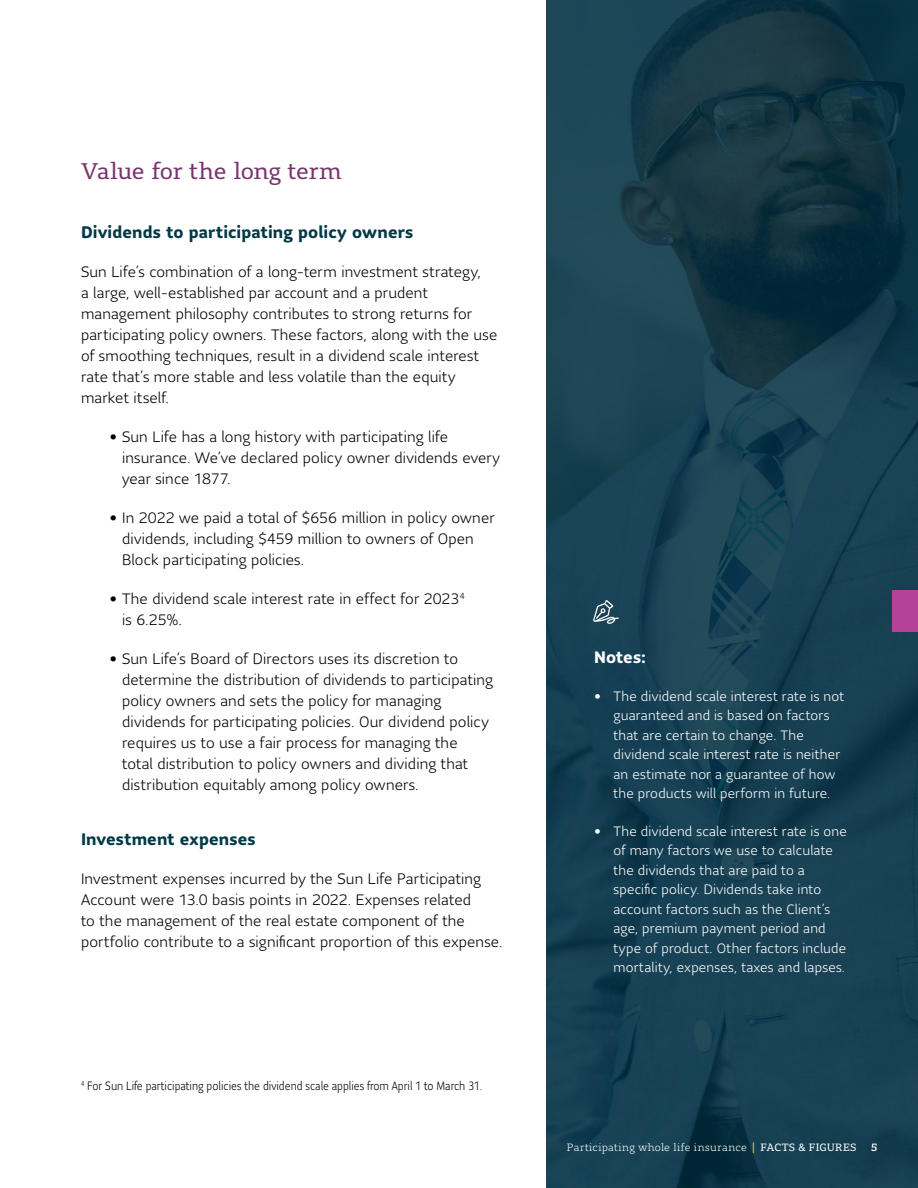
<style>
.page{position:relative;width:918px;height:1188px;background:#fff}
.page>*{position:absolute;margin:0;border:0;box-sizing:border-box;transform-origin:0 0}
.t1{font:22.5px "Sun Life Serif";letter-spacing:-.015em;color:#79346d}
.t2{font:700 16.5px "Sun Life Sans";letter-spacing:.005em;color:#003946}
.t3{font:700 16.5px "Sun Life Sans";letter-spacing:.01em;color:#fff}
.t4{font:300 15px/21px "Sun Life Sans";letter-spacing:.01em;color:#000}
.t5{font:300 13.5px/19.5px "Sun Life Sans";letter-spacing:.015em;color:#fff}
.t6{font:300 12px "Sun Life Sans Condensed";color:#000}
.t7{font:300 10.5px "Sun Life Serif";letter-spacing:.035em;color:#fff}
.t8{font:500 10.5px "Sun Life Serif";color:#fff}
.s1{font-weight:400;color:#fcc000}
.s2{font-weight:400}
</style>
<div class="page">
<img style="left:546px;top:0;width:372px;height:1188px">
<div style="left:892px;top:590px;width:26px;height:41px;background:#b24398"></div>
<svg style="left:593px;top:600px;width:26px;height:24px"></svg>
<h1 class="t1" style="left:81px;top:156px;width:262px">Value for the long term</h1>
<p class="t2" style="left:81px;top:221px;width:334px">Dividends to participating policy owners</p>
<p class="t4" style="left:81px;top:261px;width:418px">Sun Life’s combination of a long-term investment strategy,<br>a large, well-established par account and a prudent management philosophy contributes to strong returns for participating policy owners. These factors, along with the use of smoothing techniques, result in a dividend scale interest rate that’s more stable and less volatile than the equity market itself.</p>
<p class="t4" style="left:122px;top:426px;width:379px;text-indent:-13px">• Sun Life has a long history with participating life insurance. We’ve declared policy owner dividends every year since 1877.</p>
<p class="t4" style="left:122px;top:507px;width:374px;text-indent:-13px">• In 2022 we paid a total of $656 million in policy owner dividends, including $459 million to owners of Open<br>Block participating policies.</p>
<p class="t4" style="left:122px;top:588px;width:344px;text-indent:-13px">• The dividend scale interest rate in effect for 2023<sup>4 </sup>is 6.25%.</p>
<p class="t4" style="left:122px;top:648px;width:373px;text-indent:-13px">• Sun Life’s Board of Directors uses its discretion to determine the distribution of dividends to participating policy owners and sets the policy for managing dividends for participating policies. Our dividend policy requires us to use a fair process for managing the<br>total distribution to policy owners and dividing that distribution equitably among policy owners.</p>
<p class="t2" style="left:81px;top:828px;width:176px">Investment expenses</p>
<p class="t4" style="left:81px;top:868px;width:423px">Investment expenses incurred by the Sun Life Participating Account were 13.0 basis points in 2022. Expenses related<br>to the management of the real estate component of the portfolio contribute to a significant proportion of this expense.</p>
<p class="t6" style="left:81px;top:1077px;width:403px"><sup>4</sup> For Sun Life participating policies the dividend scale applies from April 1 to March 31.</p>
<p class="t3" style="left:594px;top:646px;width:53px">Notes:</p>
<p class="t5" style="left:614px;top:686px;width:232px;text-indent:-20px">• The dividend scale interest rate is not guaranteed and is based on factors that are certain to change. The dividend scale interest rate is neither an estimate nor a guarantee of how the products will perform in future.</p>
<p class="t5" style="left:614px;top:821px;width:235px;text-indent:-20px">• The dividend scale interest rate is one of many factors we use to calculate the dividends that are paid to a specific policy. Dividends take into account factors such as the Client’s age, premium payment period and type of product. Other factors include mortality, expenses, taxes and lapses.</p>
<p class="t7" style="left:567px;top:1140px;width:291px">Participating whole life insurance <span class="s1">|</span> <span class="s2">FACTS &amp; FIGURES</span></p>
<p class="t8" style="left:871px;top:1140px;width:8px">5</p>
</div>
